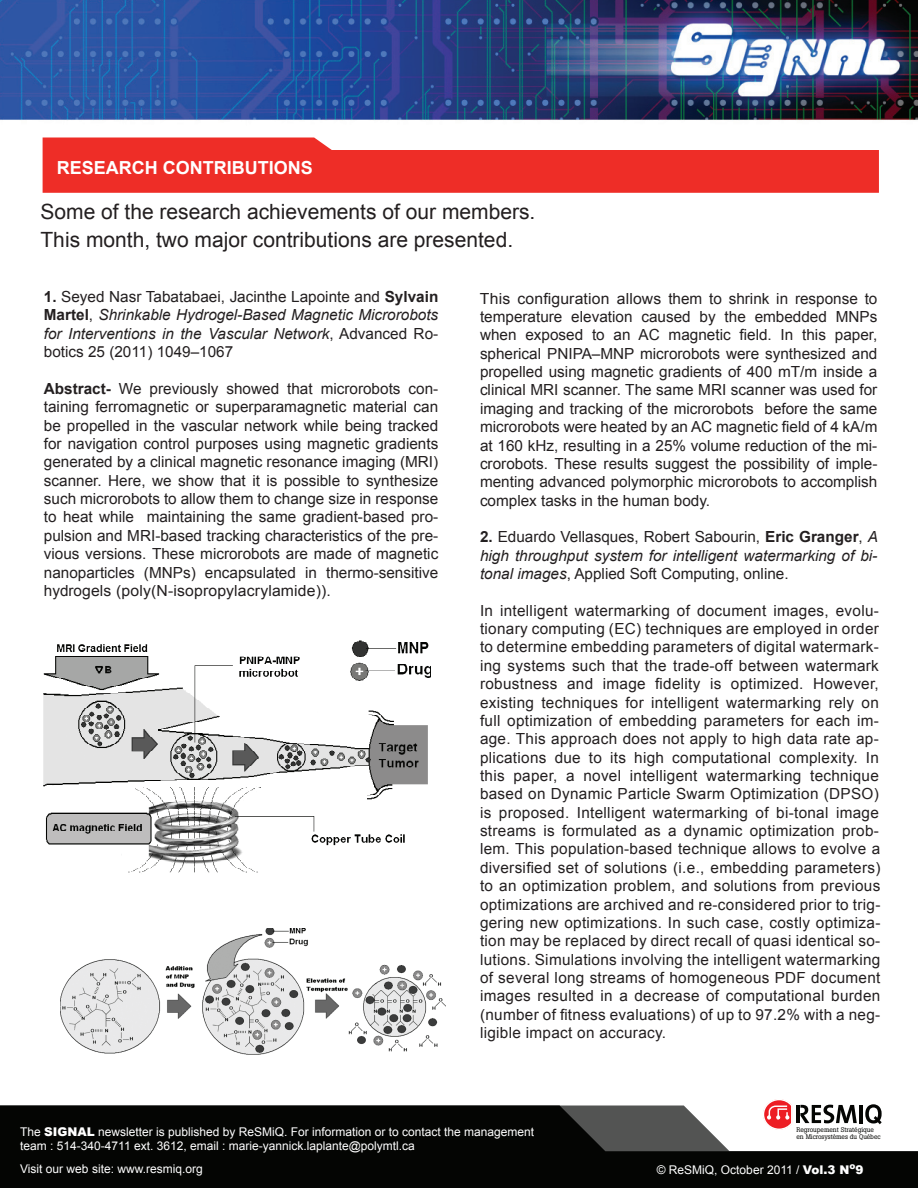
<style>
.page{position:relative;width:918px;height:1188px;background:#fff}
.page>*{position:absolute;margin:0;border:0;box-sizing:border-box;transform-origin:0 0}
.t1{font:21px/28.5px "Arial";color:#231f20}
.t2{font:700 18px "Arial";color:#fff}
.t3{font:15.3px/18.3px "Arial";color:#231f20;text-align:justify}
.t4{font:italic 15.3px/18.3px "Arial";color:#231f20;text-align:justify}
.t5{font:12px/22.8px "Arial";color:#fff}
.t6{font:6.75px "Boton";letter-spacing:-.005em;color:#040503}
.s1{font-weight:700;font-style:normal}
.s2{font-style:normal}
.s3{font-weight:700}
.s4{font-style:italic}
.s5{font-weight:900}
</style>
<div class="page">
<img style="left:0;top:0;width:918px;height:120px">
<hr style="left:859px;top:1105px;width:4px;height:18px;background:#040503">
<svg style="left:868px;top:1104px;width:11px;height:2px"></svg>
<svg style="left:767px;top:1099px;width:88px;height:7px"></svg>
<svg style="left:0;top:1106px;width:918px;height:82px;background:#272725"></svg>
<svg style="left:43px;top:138px;width:836px;height:55px;background:#f04b46"></svg>
<img style="left:44px;top:640px;width:386px;height:233px">
<img style="left:60px;top:929px;width:385px;height:126px">
<p class="t2" style="left:57px;top:155px;width:257px">RESEARCH CONTRIBUTIONS</p>
<h1 class="t1" style="left:40px;top:197px;width:496px">Some of the research achievements of our members.<br>This month, two major contributions are presented.</h1>
<p class="t4" style="left:44px;top:288px;width:396px"><span class="s1">1.</span> <span class="s2">Seyed Nasr Tabatabaei, Jacinthe Lapointe and</span> <span class="s1">Sylvain Martel</span><span class="s2">,</span> Shrinkable Hydrogel-Based Magnetic Microrobots for Interventions in the Vascular Network<span class="s2">, Advanced Ro&shy;botics 25 (2011) 1049–1067</span></p>
<p class="t3" style="left:44px;top:380px;width:396px"><span class="s3">Abstract-</span> We previously showed that microrobots con&shy;taining ferromagnetic or superparamagnetic material can be propelled in the vascular network while being tracked for navigation control purposes using magnetic gradients generated by a clinical magnetic resonance imaging (MRI) scanner. Here, we show that it is possible to synthesize such microrobots to allow them to change size in response to heat while maintaining the same gradient-based pro&shy;pulsion and MRI-based tracking characteristics of the pre&shy;vious versions. These microrobots are made of magnetic nanoparticles (MNPs) encapsulated in thermo-sensitive hydrogels (poly(N-isopropylacrylamide)).</p>
<p class="t3" style="left:480px;top:289px;width:399px">This configuration allows them to shrink in response to temperature elevation caused by the embedded MNPs when exposed to an AC magnetic field. In this paper, spherical PNIPA–MNP microrobots were synthesized and propelled using magnetic gradients of 400 mT/m inside a clinical MRI scanner. The same MRI scanner was used for imaging and tracking of the microrobots before the same microrobots were heated by an AC magnetic field of 4 kA/m at 160 kHz, resulting in a 25% volume reduction of the mi&shy;crorobots. These results suggest the possibility of imple&shy;menting advanced polymorphic microrobots to accomplish complex tasks in the human body.</p>
<p class="t3" style="left:480px;top:528px;width:400px"><span class="s3">2.</span> Eduardo Vellasques, Robert Sabourin, <span class="s3">Eric Granger</span>, <span class="s4">A high throughput system for intelligent watermarking of bi&shy;tonal images</span>, Applied Soft Computing, online.</p>
<p class="t3" style="left:480px;top:601px;width:402px">In intelligent watermarking of document images, evolu&shy;tionary computing (EC) techniques are employed in order to determine embedding parameters of digital watermark&shy;ing systems such that the trade-off between watermark robustness and image fidelity is optimized. However, existing techniques for intelligent watermarking rely on full optimization of embedding parameters for each im&shy;age. This approach does not apply to high data rate ap&shy;plications due to its high computational complexity. In this paper, a novel intelligent watermarking technique based on Dynamic Particle Swarm Optimization (DPSO) is proposed. Intelligent watermarking of bi-tonal image streams is formulated as a dynamic optimization prob&shy;lem. This population-based technique allows to evolve a diversified set of solutions (i.e., embedding parameters) to an optimization problem, and solutions from previous optimizations are archived and re-considered prior to trig&shy;gering new optimizations. In such case, costly optimiza&shy;tion may be replaced by direct recall of quasi identical so&shy;lutions. Simulations involving the intelligent watermarking of several long streams of homogeneous PDF document images resulted in a decrease of computational burden (number of fitness evaluations) of up to 97.2% with a neg&shy;ligible impact on accuracy.</p>
<p class="t6" style="left:796px;top:1125px;width:79px">Regroupement Stratégique</p>
<p class="t5" style="left:20px;top:1121px;width:516px">The <span class="s5">SIGNAL</span> newsletter is published by ReSMiQ. For information or to contact the management</p>
<p class="t6" style="left:796px;top:1133px;width:86px">en Microsystèmes du Québec</p>
<p class="t5" style="left:20px;top:1135px;width:396px">team : 514-340-4711 ext. 3612, email : marie-yannick.laplante@polymtl.ca<br>Visit our web site: www.resmiq.org</p>
<p class="t5" style="left:657px;top:1158px;width:208px">© ReSMiQ, October 2011 / <span class="s5">Vol.3 N</span><sup>o</sup><span class="s5">9</span></p>
</div>
